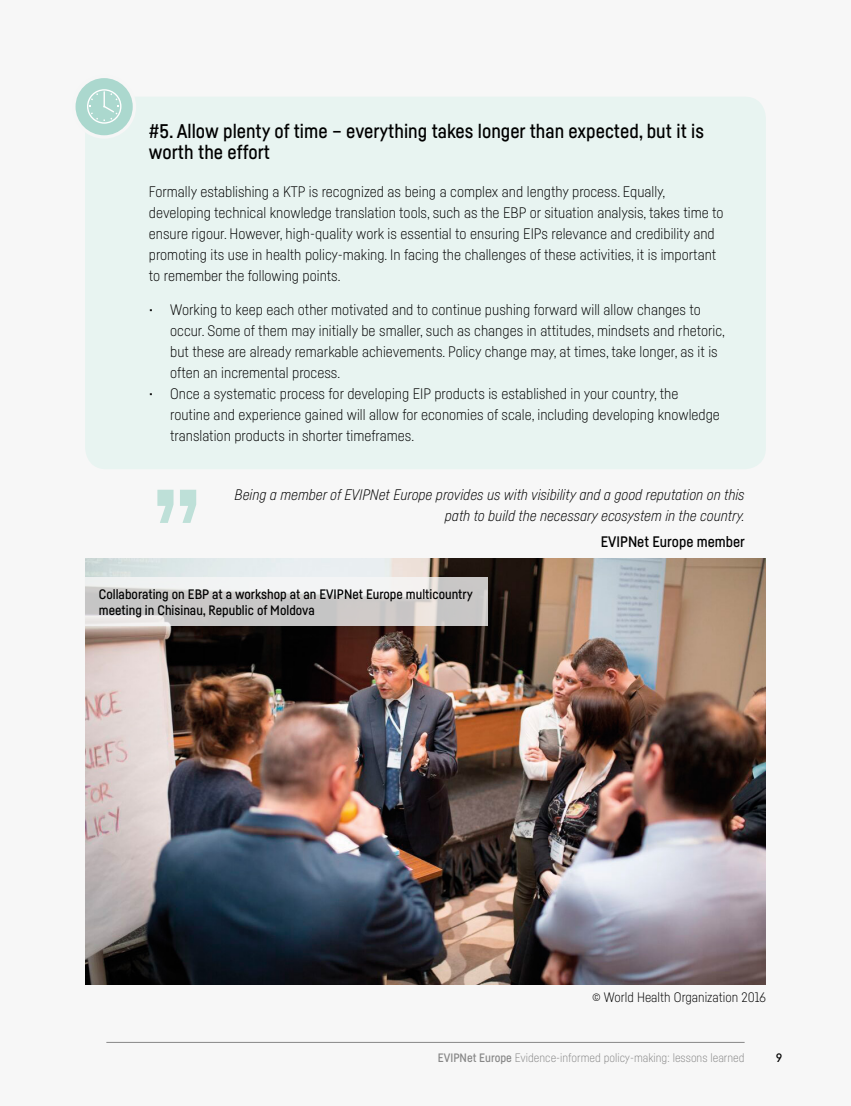
<style>
.page{position:relative;width:851px;height:1106px;background:#fff}
.page>*{position:absolute;margin:0;border:0;box-sizing:border-box;transform-origin:0 0}
.t1{font:500 133.35px "Fabrikat";color:#bee0d8}
.t2{font:500 19.5px/21px "Fabrikat";color:#000}
.t3{font:300 15px/21px "Fabrikat";color:#000}
.t4{font:italic 300 15px/21px "Fabrikat";color:#000;text-align:right}
.t5{font:500 15px "Fabrikat";color:#000}
.t6{font:500 13.5px/16.5px "Fabrikat";color:#000}
.t7{font:300 13.5px "Fabrikat";color:#000}
.t8{font:300 12px "Fabrikat";color:#878787}
.t9{font:500 12px "Fabrikat";color:#000}
.s1{font-weight:500}
</style>
<div class="page">
<div style="left:0;top:0;width:850px;height:1106px;background:#f6f6f6"></div>
<div style="left:85px;top:97px;width:680px;height:62px;background:#e8f4f1"></div>
<div style="left:85px;top:159px;width:680px;height:150px;background:#e8f4f1"></div>
<div style="left:85px;top:277px;width:680px;height:129px;background:#e8f4f1;border-radius:21px"></div>
<div style="left:85px;top:361px;width:680px;height:108px;background:#e8f4f1;border-radius:21px"></div>
<div style="left:72px;top:75px;width:64px;height:64px;background:#f6f6f6;border-radius:50%"></div>
<div style="left:75px;top:78px;width:58px;height:57px;background:#abd8ce;border-radius:50%"></div>
<svg style="left:87px;top:89px;width:34px;height:35px"></svg>
<img style="left:85px;top:559px;width:680px;height:425px">
<svg style="left:85px;top:577px;width:402px;height:48px"></svg>
<hr style="left:106px;top:1042px;width:638px;height:1px;background:#878787">
<h2 class="t2" style="left:149px;top:120px;width:556px">#5. Allow plenty of time – everything takes longer than expected, but it is worth the effort</h2>
<p class="t3" style="left:149px;top:181px;width:576px">Formally establishing a KTP is recognized as being a complex and lengthy process. Equally, developing technical knowledge translation tools, such as the EBP or situation analysis, takes time to ensure rigour. However, high-quality work is essential to ensuring EIPs relevance and credibility and promoting its use in health policy-making. In facing the challenges of these activities, it is important to remember the following points.</p>
<p class="t3" style="left:170px;top:299px;width:556px;text-indent:-21px">• Working to keep each other motivated and to continue pushing forward will allow changes to occur. Some of them may initially be smaller, such as changes in attitudes, mindsets and rhetoric, but these are already remarkable achievements. Policy change may, at times, take longer, as it is often an incremental process.</p>
<p class="t3" style="left:170px;top:383px;width:551px;text-indent:-21px">• Once a systematic process for developing EIP products is established in your country, the routine and experience gained will allow for economies of scale, including developing knowledge translation products in shorter timeframes.</p>
<h1 class="t1" style="left:151px;top:456px;width:53px">”</h1>
<p class="t4" style="left:234px;top:484px;width:511px">Being a member of EVIPNet Europe provides us with visibility and a good reputation on this path to build the necessary ecosystem in the country.</p>
<p class="t5" style="left:600px;top:532px;width:146px">EVIPNet Europe member</p>
<p class="t6" style="left:99px;top:585px;width:375px">Collaborating on EBP at a workshop at an EVIPNet Europe multicountry meeting in Chisinau, Republic of Moldova</p>
<p class="t7" style="left:592px;top:989px;width:175px">© World Health Organization 2016</p>
<p class="t8" style="left:437px;top:1050px;width:308px"><span class="s1">EVIPNet Europe</span> Evidence-informed policy-making: lessons learned</p>
<p class="t9" style="left:776px;top:1050px;width:7px">9</p>
</div>
